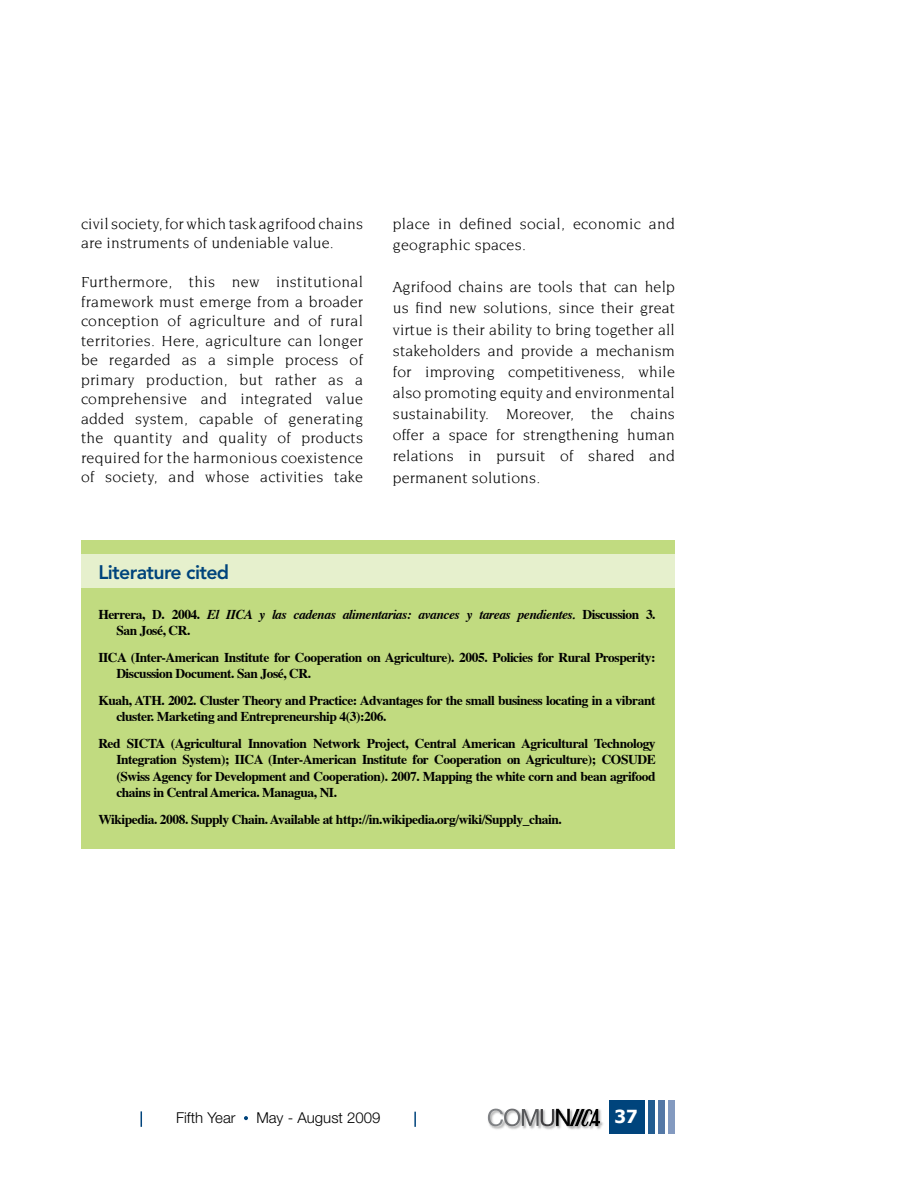
<style>
.page{position:relative;width:918px;height:1188px;background:#fff}
.page>*{position:absolute;margin:0;border:0;box-sizing:border-box;transform-origin:0 0}
.t1{font:800 19.5px "Avenir";letter-spacing:-.035em;color:#00447c}
.t2{font:700 18px "Tahoma";color:#fff}
.t3{font:15.75px/19.5px "Novarese";letter-spacing:.01em;color:#000}
.t4{font:300 15px "Helvetica Neue";color:#000}
.t5{font:700 13.5px/16.2px "Times";letter-spacing:-.035em;color:#000}
.t6{font:italic 700 13.5px/16.2px "Times";letter-spacing:-.035em;color:#000}
.s1{font-style:normal}
</style>
<div class="page">
<img style="left:487px;top:1117px;width:16px;height:13px">
<img style="left:503px;top:1126px;width:17px;height:4px">
<img style="left:520px;top:1126px;width:19px;height:3px">
<img style="left:539px;top:1126px;width:16px;height:4px">
<img style="left:555px;top:1110px;width:48px;height:20px">
<img style="left:568px;top:1126px;width:12px;height:4px">
<img style="left:580px;top:1126px;width:17px;height:4px">
<svg style="left:488px;top:1108px;width:112px;height:18px"></svg>
<div style="left:609px;top:1100px;width:36px;height:34px;background:#00447c"></div>
<div style="left:648px;top:1100px;width:7px;height:34px;background:#225c90"></div>
<div style="left:658px;top:1100px;width:7px;height:34px;background:#5478a6"></div>
<div style="left:668px;top:1100px;width:7px;height:34px;background:#839ac0"></div>
<svg style="left:244px;top:1116px;width:4px;height:4px"></svg>
<svg style="left:141px;top:1111px;width:1px;height:16px"></svg>
<svg style="left:414px;top:1112px;width:2px;height:15px"></svg>
<div style="left:81px;top:540px;width:594px;height:309px;background:#c1db80"></div>
<div style="left:81px;top:555px;width:594px;height:33px;background:#e6f0cd"></div>
<p class="t3" style="left:81px;top:214px;width:284px">civil society, for which task agrifood chains are instruments of undeniable value.</p>
<p class="t3" style="left:81px;top:272px;width:284px;text-align:justify">Furthermore, this new institutional framework must emerge from a broader conception of agriculture and of rural territories. Here, agriculture can longer be regarded as a simple process of primary production, but rather as a comprehensive and integrated value added system, capable of generating the quantity and quality of products required for the harmonious coexistence of society, and whose activities take</p>
<p class="t3" style="left:393px;top:213px;width:284px;line-height:21.1px">place in defined social, economic and geographic spaces.</p>
<p class="t3" style="left:393px;top:276px;width:284px;line-height:21.1px;text-align:justify">Agrifood chains are tools that can help us find new solutions, since their great virtue is their ability to bring together all stakeholders and provide a mechanism for improving competitiveness, while also promoting equity and environmental sustainability. Moreover, the chains offer a space for strengthening human relations in pursuit of shared and permanent solutions.</p>
<p class="t1" style="left:98px;top:560px;width:132px">Literature cited</p>
<p class="t6" style="left:116px;top:605px;width:541px;text-indent:-18px"><span class="s1">Herrera, D. 2004.</span> El IICA y las cadenas alimentarias: avances y tareas pendientes. <span class="s1">Discussion 3.<br>San José, CR.</span></p>
<p class="t5" style="left:116px;top:648px;width:541px;text-indent:-18px">IICA (Inter-American Institute for Cooperation on Agriculture). 2005. Policies for Rural Prosperity:<br>Discussion Document. San José, CR.</p>
<p class="t5" style="left:116px;top:691px;width:541px;text-indent:-18px">Kuah, ATH. 2002. Cluster Theory and Practice: Advantages for the small business locating in a vibrant cluster. Marketing and Entrepreneurship 4(3):206.</p>
<p class="t5" style="left:116px;top:734px;width:541px;text-align:justify;text-indent:-18px">Red SICTA (Agricultural Innovation Network Project, Central American Agricultural Technology Integration System); IICA (Inter-American Institute for Cooperation on Agriculture); COSUDE (Swiss Agency for Development and Cooperation). 2007. Mapping the white corn and bean agrifood chains in Central America. Managua, NI.</p>
<p class="t5" style="left:98px;top:810px;width:465px">Wikipedia. 2008. Supply Chain. Available at http://in.wikipedia.org/wiki/Supply_chain.</p>
<p class="t4" style="left:176px;top:1109px;width:61px">Fifth Year</p>
<p class="t4" style="left:256px;top:1109px;width:126px">May - August 2009</p>
<p class="t2" style="left:615px;top:1105px;width:24px">37</p>
</div>
